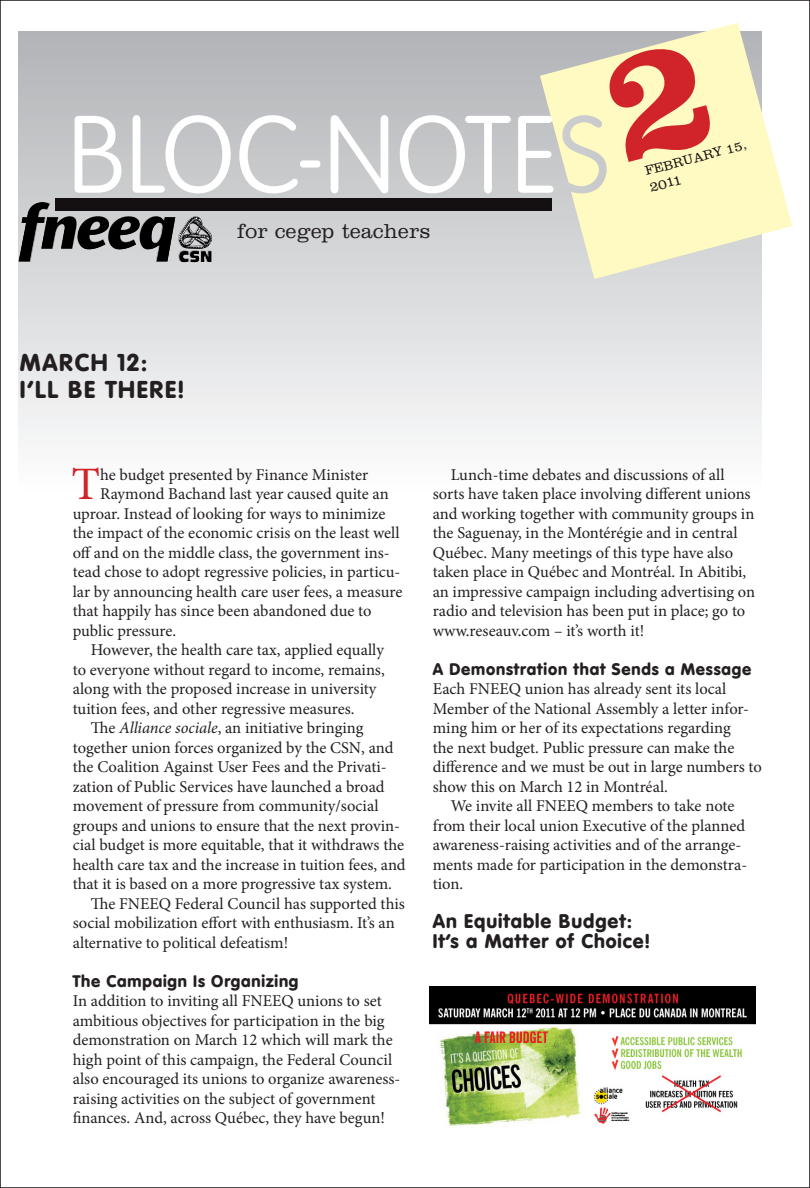
<style>
.page{position:relative;width:810px;height:1188px;background:#fff}
.page>*{position:absolute;margin:0;border:0;box-sizing:border-box;transform-origin:0 0}
.t1{font:100 108px "VAG Rounded Std";color:#fff}
.Premier_paragraphe{font:46.5px "Minion Pro";color:#d1232a}
.t2{font:900 24px "VAG Rounded Std";letter-spacing:.07em;color:#231f20}
.t3{font:300 21px "Clarendon LT Std";letter-spacing:.015em;color:#231f20}
.Sous-titre_1{font:900 19.5px "VAG Rounded Std";letter-spacing:.05em;color:#231f20}
.Premier_paragraphe-2{font:16.5px/19.5px "Minion Pro";color:#231f20}
.Sous-titre_2{font:900 16.5px "VAG Rounded Std";letter-spacing:.05em;color:#231f20}
.t4{font:300 14.25px "Clarendon LT Std";color:#140f11}
.t5{font:300 13.5px "Clarendon LT Std";color:#140f11}
.s1{font-style:italic}
</style>
<div class="page">
<div style="left:18px;top:32px;width:744px;height:463px;background:linear-gradient(to bottom,#b2b3b6,#fdfdfe)"></div>
<svg style="left:540px;top:23px;width:252px;height:256px;background:#efedcc"></svg>
<div style="left:56px;top:198px;width:496px;height:13px;background:#140f11"></div>
<svg style="left:19px;top:211px;width:193px;height:51px;background:#7d7d7e"></svg>
<img style="left:19px;top:202px;width:78px;height:59px">
<img style="left:429px;top:986px;width:327px;height:140px">
<div style="left:602px;top:40px;width:114px;height:124px;background:#fffac1"></div>
<p class="t1" style="left:68px;top:93px;width:543px">BLOC-NOTES</p>
<p class="t3" style="left:237px;top:219px;width:195px">for cegep teachers</p>
<p class="t5" style="left:643px;top:164px;width:106px;rotate:-15deg">FEBRUARY 15,</p>
<p class="t4" style="left:648px;top:179px;width:35px;rotate:-15deg">2011</p>
<p class="t2" style="left:20px;top:348px;width:129px">MARCH 12:</p>
<p class="t2" style="left:20px;top:375px;width:166px">I’LL BE THERE!</p>
<p class="Premier_paragraphe" style="left:71px;top:454px;width:30px">T</p>
<p class="Premier_paragraphe-2" style="left:100px;top:465px;width:270px">he budget presented by Finance Minister</p>
<p class="Premier_paragraphe-2" style="left:100px;top:485px;width:290px">Raymond Bachand last year caused quite an</p>
<p class="Premier_paragraphe-2" style="left:73px;top:504px;width:314px">uproar. Instead of looking for ways to minimize</p>
<p class="Premier_paragraphe-2" style="left:73px;top:524px;width:328px">the impact of the economic crisis on the least well</p>
<p class="Premier_paragraphe-2" style="left:73px;top:543px;width:318px">off and on the middle class, the government ins-</p>
<p class="Premier_paragraphe-2" style="left:73px;top:563px;width:329px">tead chose to adopt regressive policies, in particu-</p>
<p class="Premier_paragraphe-2" style="left:73px;top:582px;width:331px">lar by announcing health care user fees, a measure</p>
<p class="Premier_paragraphe-2" style="left:73px;top:602px;width:300px">that happily has since been abandoned due to</p>
<p class="Premier_paragraphe-2" style="left:73px;top:621px;width:105px">public pressure.</p>
<p class="Premier_paragraphe-2" style="left:73px;top:641px;width:314px;text-indent:18px">However, the health care tax, applied equally to everyone without regard to income, remains, along with the proposed increase in university tuition fees, and other regressive measures.</p>
<p class="Premier_paragraphe-2" style="left:73px;top:719px;width:334px;text-indent:18px">The <span class="s1">Alliance sociale</span>, an initiative bringing together union forces organized by the CSN, and the Coalition Against User Fees and the Privati&shy;zation of Public Services have launched a broad movement of pressure from community/social groups and unions to ensure that the next provin&shy;cial budget is more equitable, that it withdraws the health care tax and the increase in tuition fees, and that it is based on a more progressive tax system.</p>
<p class="Premier_paragraphe-2" style="left:73px;top:894px;width:334px;text-indent:18px">The FNEEQ Federal Council has supported this social mobilization effort with enthusiasm. It’s an alternative to political defeatism!</p>
<p class="Sous-titre_2" style="left:73px;top:971px;width:227px">The Campaign Is Organizing</p>
<p class="Premier_paragraphe-2" style="left:73px;top:992px;width:329px">In addition to inviting all FNEEQ unions to set ambitious objectives for participation in the big demonstration on March 12 which will mark the high point of this campaign, the Federal Council also encouraged its unions to organize awareness&shy;raising activities on the subject of government finances. And, across Québec, they have begun!</p>
<p class="Premier_paragraphe-2" style="left:433px;top:465px;width:324px;text-indent:18px">Lunch-time debates and discussions of all sorts have taken place involving different unions and working together with community groups in the Saguenay, in the Montérégie and in central Québec. Many meetings of this type have also taken place in Québec and Montréal. In Abitibi, an impressive campaign including advertising on radio and television has been put in place; go to www.reseauv.com – it’s worth it!</p>
<p class="Sous-titre_2" style="left:433px;top:659px;width:320px">A Demonstration that Sends a Message</p>
<p class="Premier_paragraphe-2" style="left:433px;top:680px;width:331px">Each FNEEQ union has already sent its local Member of the National Assembly a letter infor&shy;ming him or her of its expectations regarding<br>the next budget. Public pressure can make the difference and we must be out in large numbers to show this on March 12 in Montréal.</p>
<p class="Premier_paragraphe-2" style="left:433px;top:797px;width:316px;text-indent:18px">We invite all FNEEQ members to take note from their local union Executive of the planned awareness-raising activities and of the arrange&shy;ments made for participation in the demonstra&shy;tion.</p>
<p class="Sous-titre_1" style="left:433px;top:910px;width:201px">An Equitable Budget:</p>
<p class="Sous-titre_1" style="left:433px;top:929px;width:219px">It’s a Matter of Choice!</p>
</div>
